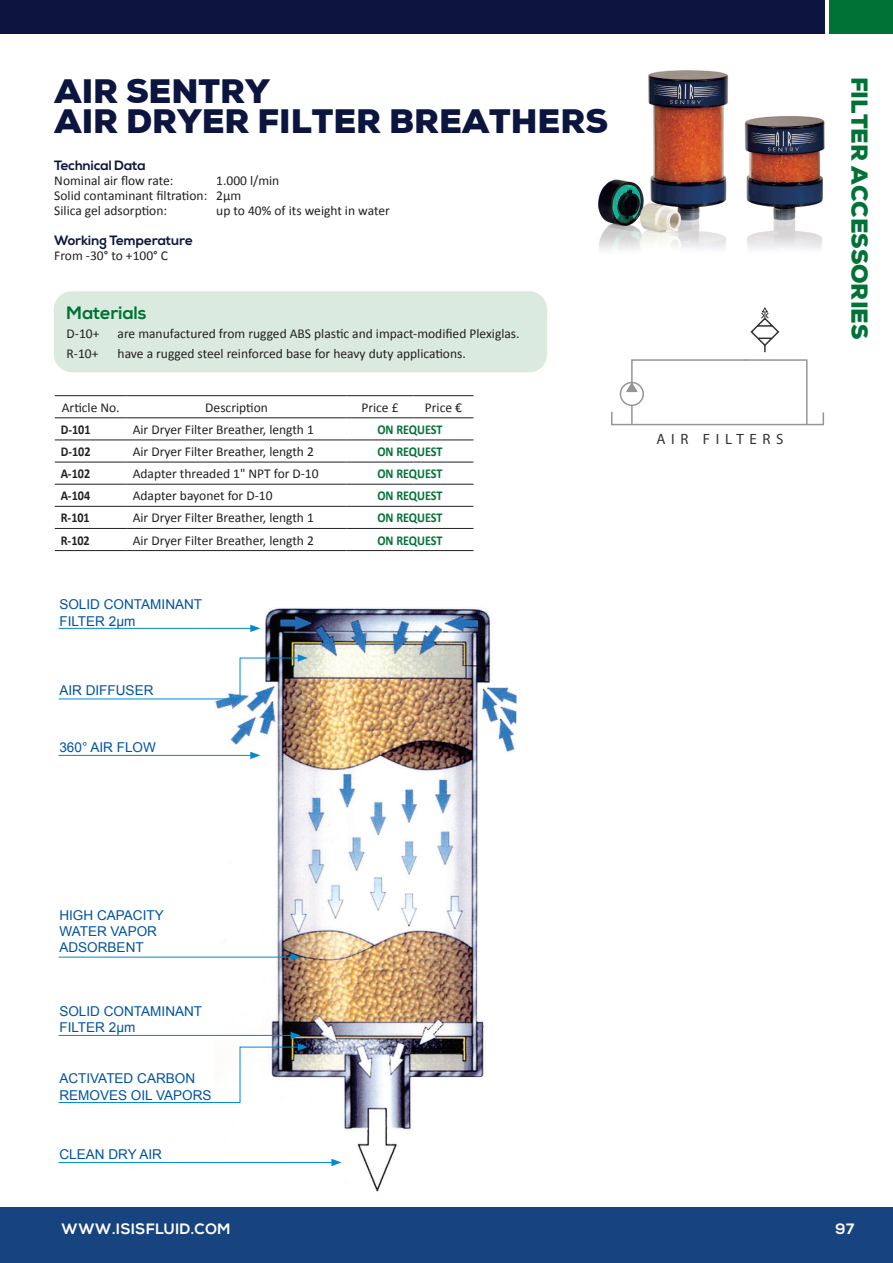
<style>
.page{position:relative;width:893px;height:1263px;background:#fff}
.page>*{position:absolute;margin:0;border:0;box-sizing:border-box;transform-origin:0 0}
.Head_A{font:900 33px "Nexa";color:#0c153f}
.t1{font:900 22.5px "Nexa";color:#007236}
.Head_B{font:700 18px "Nexa";color:#007236}
.t2{font:700 15px "Nexa";letter-spacing:.03em;color:#fff}
.t3{font:condensed 14.85px "Helvetica Neue";letter-spacing:.38em;color:#313232}
.Materials_text{font:13.5px "Calibri";color:#231f20}
.Tables{font:13.5px "Calibri";color:#231f20}
.t4{font:13.5px/16.2px "Arial";color:#0153a0}
.Tables-2{font:700 13.5px "Calibri";color:#007236;scale:.9 1}
.Head_C{font:700 13.5px "Nexa";color:#0c153f}
.Tables-3{font:700 13.5px "Calibri";color:#231f20;scale:.9 1}
</style>
<div class="page">
<div style="left:0;top:1208px;width:893px;height:55px;background:#17437f"></div>
<div style="left:829px;top:0;width:64px;height:34px;background:#007236"></div>
<div style="left:0;top:0;width:825px;height:34px;background:#0c153f"></div>
<img style="left:598px;top:70px;width:227px;height:181px">
<div style="left:54px;top:291px;width:493px;height:81px;background:#dbeadf;border-radius:18px"></div>
<svg style="left:611px;top:307px;width:213px;height:119px"></svg>
<img style="left:214px;top:608px;width:302px;height:584px">
<hr style="left:59px;top:1162px;width:275px;height:1px;background:#0089cf">
<svg style="left:331px;top:1159px;width:11px;height:7px"></svg>
<hr style="left:59px;top:628px;width:194px;height:1px;background:#0089cf">
<svg style="left:250px;top:625px;width:10px;height:7px"></svg>
<svg style="left:58px;top:654px;width:250px;height:45px"></svg>
<hr style="left:59px;top:755px;width:194px;height:1px;background:#0089cf">
<svg style="left:250px;top:752px;width:10px;height:7px"></svg>
<hr style="left:59px;top:957px;width:234px;height:1px;background:#0089cf">
<svg style="left:291px;top:953px;width:10px;height:8px"></svg>
<svg style="left:58px;top:1032px;width:250px;height:71px"></svg>
<hr style="left:346px;top:417px;width:67px;height:1px;background:#231f20">
<hr style="left:413px;top:417px;width:60px;height:1px;background:#231f20">
<hr style="left:346px;top:440px;width:67px;height:1px;background:#231f20">
<hr style="left:413px;top:440px;width:60px;height:1px;background:#231f20">
<hr style="left:346px;top:462px;width:67px;height:1px;background:#231f20">
<hr style="left:413px;top:462px;width:60px;height:1px;background:#231f20">
<hr style="left:346px;top:484px;width:67px;height:1px;background:#231f20">
<hr style="left:413px;top:484px;width:60px;height:1px;background:#231f20">
<hr style="left:346px;top:506px;width:67px;height:1px;background:#231f20">
<hr style="left:413px;top:506px;width:60px;height:1px;background:#231f20">
<hr style="left:346px;top:528px;width:67px;height:1px;background:#231f20">
<hr style="left:413px;top:528px;width:60px;height:1px;background:#231f20">
<hr style="left:346px;top:550px;width:67px;height:1px;background:#231f20">
<hr style="left:413px;top:550px;width:60px;height:1px;background:#231f20">
<hr style="left:55px;top:395px;width:72px;height:1px;background:#231f20">
<hr style="left:127px;top:395px;width:219px;height:1px;background:#231f20">
<hr style="left:346px;top:395px;width:67px;height:1px;background:#231f20">
<hr style="left:413px;top:395px;width:60px;height:1px;background:#231f20">
<hr style="left:55px;top:417px;width:72px;height:1px;background:#231f20">
<hr style="left:127px;top:417px;width:219px;height:1px;background:#231f20">
<hr style="left:55px;top:440px;width:72px;height:1px;background:#231f20">
<hr style="left:127px;top:440px;width:219px;height:1px;background:#231f20">
<hr style="left:55px;top:462px;width:72px;height:1px;background:#231f20">
<hr style="left:127px;top:462px;width:219px;height:1px;background:#231f20">
<hr style="left:55px;top:484px;width:72px;height:1px;background:#231f20">
<hr style="left:127px;top:484px;width:219px;height:1px;background:#231f20">
<hr style="left:55px;top:506px;width:72px;height:1px;background:#231f20">
<hr style="left:127px;top:506px;width:219px;height:1px;background:#231f20">
<hr style="left:55px;top:528px;width:72px;height:1px;background:#231f20">
<hr style="left:127px;top:528px;width:219px;height:1px;background:#231f20">
<hr style="left:55px;top:550px;width:72px;height:1px;background:#231f20">
<hr style="left:127px;top:550px;width:219px;height:1px;background:#231f20">
<p class="Head_A" style="left:55px;top:69px;width:217px">AIR SENTRY</p>
<p class="Head_A" style="left:55px;top:99px;width:555px">AIR DRYER FILTER BREATHERS</p>
<p class="Head_C" style="left:54px;top:157px;width:93px">Technical Data</p>
<p class="Materials_text" style="left:54px;top:172px;width:121px">Nominal air flow rate:</p>
<p class="Materials_text" style="left:216px;top:172px;width:65px">1.000 l/min</p>
<p class="Materials_text" style="left:54px;top:187px;width:189px">Solid contaminant filtration: 2μm</p>
<p class="Materials_text" style="left:54px;top:202px;width:114px">Silica gel adsorption:</p>
<p class="Materials_text" style="left:216px;top:202px;width:175px">up to 40% of its weight in water</p>
<p class="Head_C" style="left:54px;top:232px;width:140px">Working Temperature</p>
<p class="Materials_text" style="left:54px;top:247px;width:115px">From -30° to +100° C</p>
<p class="Head_B" style="left:67px;top:302px;width:81px">Materials</p>
<p class="Materials_text" style="left:67px;top:325px;width:34px">D-10+</p>
<p class="Materials_text" style="left:118px;top:325px;width:403px">are manufactured from rugged ABS plastic and impact-modified Plexiglas.</p>
<p class="Materials_text" style="left:67px;top:345px;width:33px">R-10+</p>
<p class="Materials_text" style="left:118px;top:345px;width:350px">have a rugged steel reinforced base for heavy duty applications.</p>
<p class="Tables" style="left:62px;top:399px;width:59px">Article No.</p>
<p class="Tables" style="left:205px;top:399px;width:64px">Description</p>
<p class="Tables" style="left:361px;top:399px;width:39px">Price £</p>
<p class="Tables" style="left:425px;top:399px;width:39px">Price €</p>
<p class="Tables-3" style="left:61px;top:420px;width:35px">D-101</p>
<p class="Tables" style="left:133px;top:421px;width:183px">Air Dryer Filter Breather, length 1</p>
<p class="Tables-2" style="left:377px;top:420px;width:74px">ON REQUEST</p>
<p class="Tables-3" style="left:61px;top:442px;width:35px">D-102</p>
<p class="Tables" style="left:133px;top:443px;width:183px">Air Dryer Filter Breather, length 2</p>
<p class="Tables-2" style="left:377px;top:442px;width:74px">ON REQUEST</p>
<p class="Tables-3" style="left:61px;top:464px;width:34px">A-102</p>
<p class="Tables" style="left:133px;top:465px;width:187px">Adapter threaded 1" NPT for D-10</p>
<p class="Tables-2" style="left:377px;top:464px;width:74px">ON REQUEST</p>
<p class="Tables-3" style="left:61px;top:486px;width:34px">A-104</p>
<p class="Tables" style="left:133px;top:487px;width:141px">Adapter bayonet for D-10</p>
<p class="Tables-2" style="left:377px;top:486px;width:74px">ON REQUEST</p>
<p class="Tables-3" style="left:61px;top:508px;width:34px">R-101</p>
<p class="Tables" style="left:133px;top:510px;width:183px">Air Dryer Filter Breather, length 1</p>
<p class="Tables-2" style="left:377px;top:508px;width:74px">ON REQUEST</p>
<p class="Tables-3" style="left:61px;top:530px;width:34px">R-102</p>
<p class="Tables" style="left:133px;top:532px;width:183px">Air Dryer Filter Breather, length 2</p>
<p class="Tables-2" style="left:377px;top:530px;width:74px">ON REQUEST</p>
<p class="t4" style="left:59px;top:597px;width:144px">SOLID CONTAMINANT<br>FILTER 2μm</p>
<p class="t4" style="left:59px;top:682px;width:96px">AIR DIFFUSER</p>
<p class="t4" style="left:59px;top:740px;width:98px">360° AIR FLOW</p>
<p class="t3" style="left:656px;top:430px;width:129px">AIR FILTERS</p>
<p class="t4" style="left:59px;top:907px;width:106px">HIGH CAPACITY<br>WATER VAPOR<br>ADSORBENT</p>
<p class="t4" style="left:59px;top:1003px;width:144px">SOLID CONTAMINANT<br>FILTER 2μm</p>
<p class="t4" style="left:59px;top:1071px;width:154px">ACTIVATED CARBON<br>REMOVES OIL VAPORS</p>
<p class="t4" style="left:59px;top:1147px;width:104px">CLEAN DRY AIR</p>
<h2 class="t1" style="left:874px;top:77px;width:264px;rotate:90deg">FILTER ACCESSORIES</h2>
<p class="t2" style="left:62px;top:1220px;width:170px">WWW.ISISFLUID.COM</p>
<p class="t2" style="left:836px;top:1220px;width:21px">97</p>
</div>
